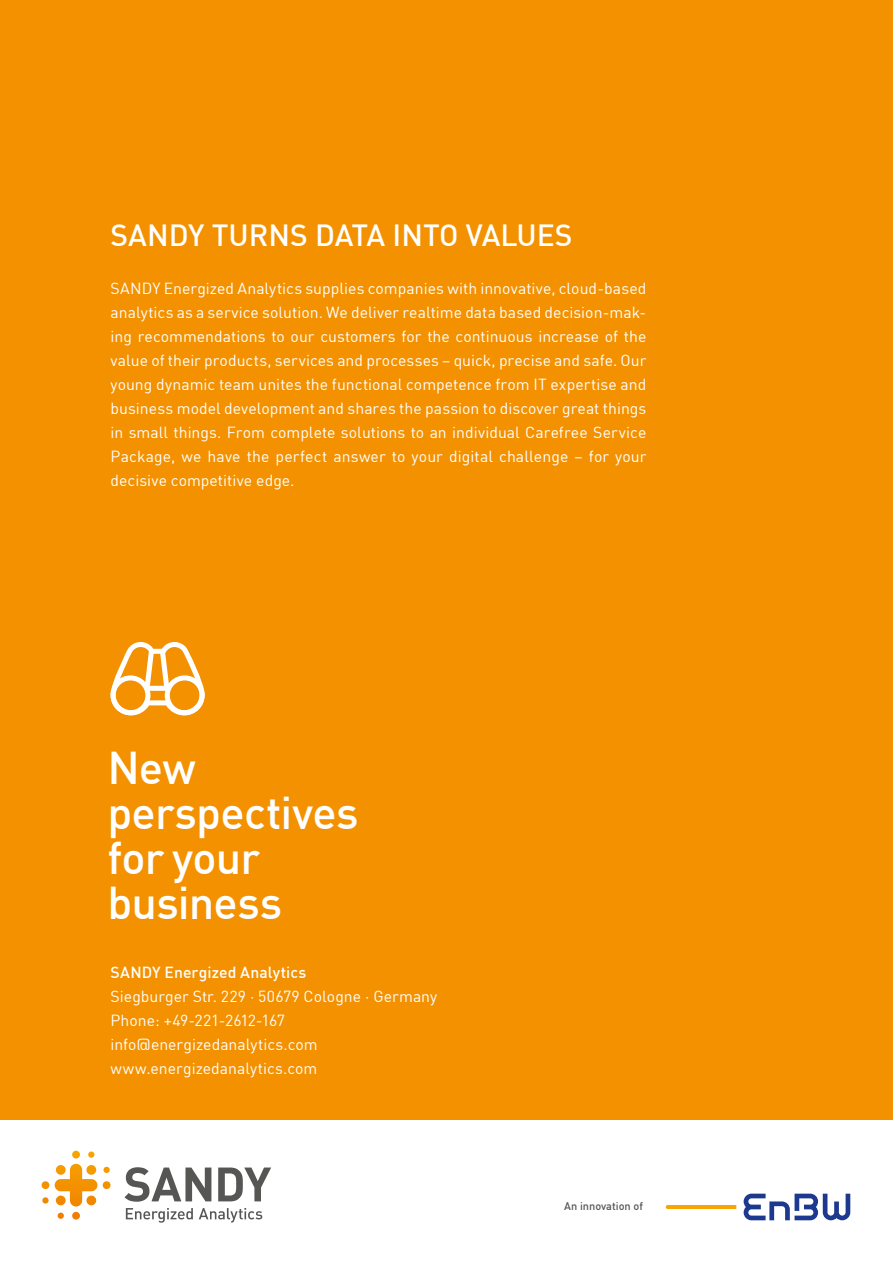
<style>
.page{position:relative;width:893px;height:1263px;background:#fff}
.page>*{position:absolute;margin:0;border:0;box-sizing:border-box;transform-origin:0 0}
.t1{font:500 45px/45px "En BWDIN Pro";letter-spacing:-.015em;color:#fff}
.t2{font:500 30px "En BWDIN Pro";color:#fff}
.t3{font:15.75px/24px "En BWDIN Pro";letter-spacing:.005em;color:#fff}
.t4{font:500 15.75px "En BWDIN Pro";letter-spacing:.005em;color:#fff}
.t5{font:500 10.95px "En BWDIN Pro";color:#565655}
</style>
<div class="page">
<div style="left:0;top:0;width:893px;height:1120px;background:#f39100"></div>
<svg style="left:111px;top:642px;width:94px;height:73px"></svg>
<svg style="left:125px;top:1167px;width:86px;height:35px"></svg>
<svg style="left:218px;top:1167px;width:53px;height:34px"></svg>
<svg style="left:126px;top:1208px;width:67px;height:15px"></svg>
<svg style="left:199px;top:1208px;width:63px;height:14px"></svg>
<svg style="left:42px;top:1151px;width:69px;height:68px"></svg>
<svg style="left:744px;top:1194px;width:106px;height:26px"></svg>
<svg style="left:666px;top:1205px;width:70px;height:4px"></svg>
<h2 class="t2" style="left:111px;top:211px;width:463px">SANDY TURNS DATA INTO VALUES</h2>
<p class="t3" style="left:111px;top:275px;width:537px;text-align:justify">SANDY Energized Analytics supplies companies with innovative, cloud-based analytics as a service solution. We deliver realtime data based decision-mak&shy;ing recommendations to our customers for the continuous increase of the value of their products, services and processes – quick, precise and safe. Our young dynamic team unites the functional competence from IT expertise and business model development and shares the passion to discover great things in small things. From complete solutions to an individual Carefree Service Package, we have the perfect answer to your digital challenge – for your decisive competitive edge.</p>
<h1 class="t1" style="left:107px;top:740px;width:253px">New perspectives for your business</h1>
<p class="t4" style="left:111px;top:960px;width:197px">SANDY Energized Analytics</p>
<p class="t3" style="left:111px;top:983px;width:328px">Siegburger Str. 229 · 50679 Cologne · Germany Phone: +49-221-2612-167 info@energizedanalytics.com www.energizedanalytics.com</p>
<p class="t5" style="left:564px;top:1197px;width:80px">An innovation of</p>
</div>
